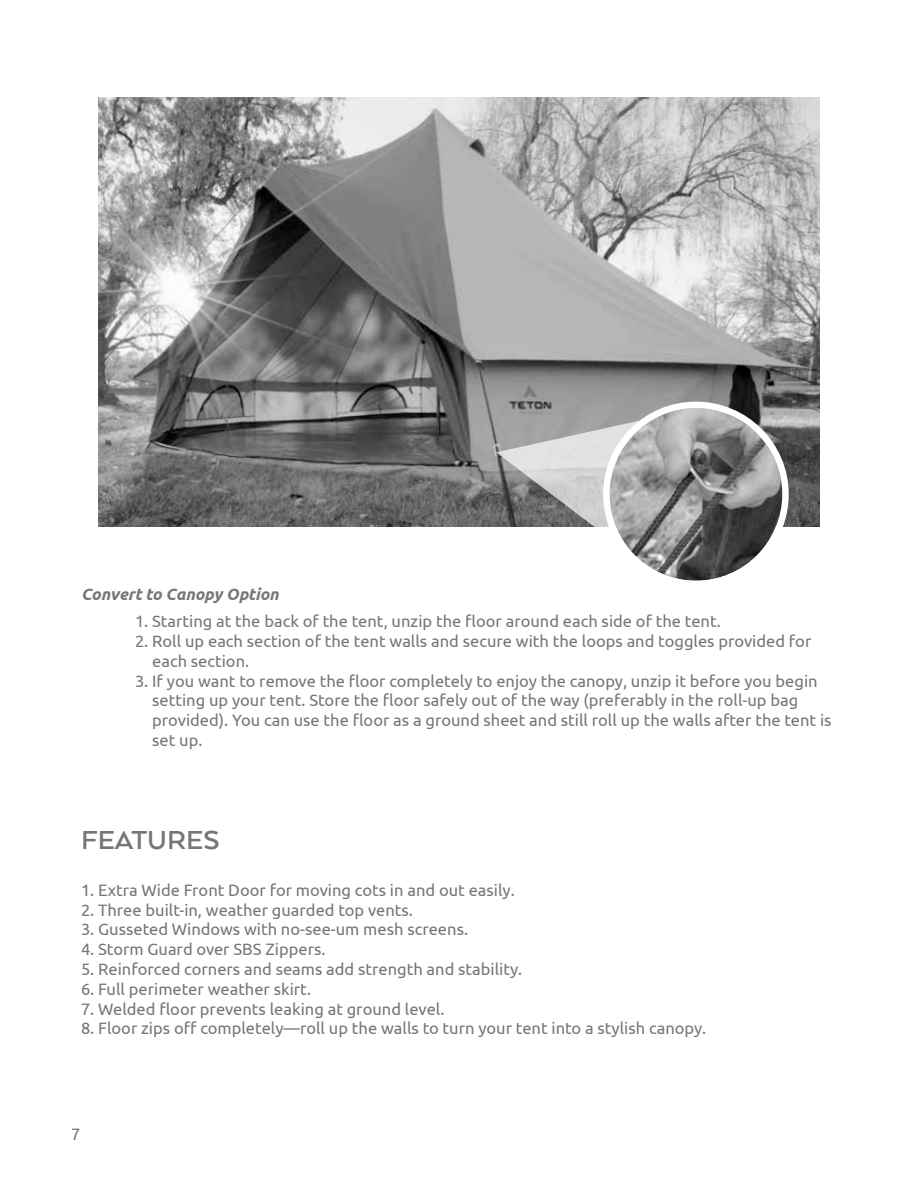
<style>
.page{position:relative;width:918px;height:1188px;background:#fff}
.page>*{position:absolute;margin:0;border:0;box-sizing:border-box;transform-origin:0 0}
.t1{font:700 30px "Arquitecta";color:#767676}
.t2{font:16.5px/19.8px "Ubuntu";color:#767676}
.t3{font:italic 700 16.5px "Ubuntu";color:#767676}
</style>
<div class="page">
<img style="left:98px;top:97px;width:722px;height:430px">
<svg style="left:496px;top:408px;width:184px;height:137px"></svg>
<img style="left:610px;top:408px;width:172px;height:173px;border-radius:86px">
<div style="left:603px;top:402px;width:186px;height:185px;border:6px solid #fff;border-radius:50%"></div>
<p class="t3" style="left:81px;top:584px;width:199px">Convert to Canopy Option</p>
<p class="t2" style="left:135px;top:611px;width:587px">1. Starting at the back of the tent, unzip the floor around each side of the tent.</p>
<p class="t2" style="left:152px;top:631px;width:661px;text-indent:-17px">2. Roll up each section of the tent walls and secure with the loops and toggles provided for each section.</p>
<p class="t2" style="left:152px;top:670px;width:681px;text-indent:-17px">3. If you want to remove the floor completely to enjoy the canopy, unzip it before you begin setting up your tent. Store the floor safely out of the way (preferably in the roll-up bag provided). You can use the floor as a ground sheet and still roll up the walls after the tent is set up.</p>
<h1 class="t1" style="left:81px;top:822px;width:140px">FEATURES</h1>
<p class="t2" style="left:81px;top:880px;width:435px">1. Extra Wide Front Door for moving cots in and out easily.</p>
<p class="t2" style="left:81px;top:899px;width:333px">2. Three built-in, weather guarded top vents.</p>
<p class="t2" style="left:81px;top:919px;width:389px">3. Gusseted Windows with no-see-um mesh screens.</p>
<p class="t2" style="left:81px;top:939px;width:246px">4. Storm Guard over SBS Zippers.</p>
<p class="t2" style="left:81px;top:959px;width:443px">5. Reinforced corners and seams add strength and stability.</p>
<p class="t2" style="left:81px;top:979px;width:232px">6. Full perimeter weather skirt.</p>
<p class="t2" style="left:81px;top:998px;width:365px">7. Welded floor prevents leaking at ground level.</p>
<p class="t2" style="left:81px;top:1018px;width:627px">8. Floor zips off completely—roll up the walls to turn your tent into a stylish canopy.</p>
<p class="t2" style="left:71px;top:1124px;width:11px">7</p>
</div>
